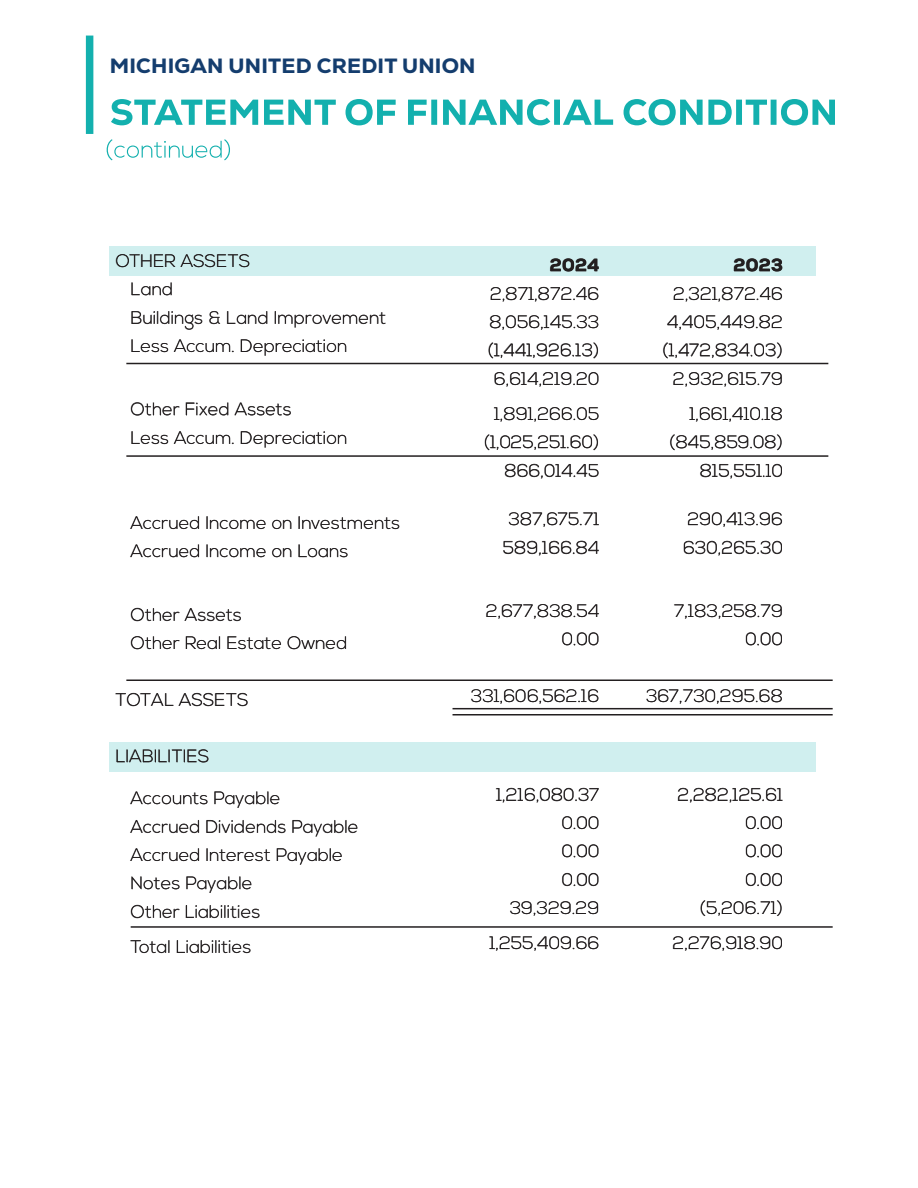
<style>
.page{position:relative;width:918px;height:1188px;background:#fff}
.page>*{position:absolute;margin:0;border:0;box-sizing:border-box;transform-origin:0 0}
.t1{font:800 21px "Nexa";letter-spacing:.01em;color:#143d6e}
.t2{font:300 18px "Nexa";color:#231f20}
.t3{font:800 18px "Nexa";color:#231f20}
</style>
<div class="page">
<div style="left:109px;top:247px;width:706px;height:29px;background:#d0efef"></div>
<div style="left:109px;top:742px;width:706px;height:29px;background:#d0efef"></div>
<div style="left:86px;top:36px;width:7px;height:98px;background:#13b0ae"></div>
<svg style="left:111px;top:99px;width:724px;height:26px"></svg>
<svg style="left:106px;top:139px;width:124px;height:21px"></svg>
<svg style="left:673px;top:936px;width:109px;height:15px"></svg>
<svg style="left:700px;top:900px;width:82px;height:16px"></svg>
<svg style="left:746px;top:872px;width:36px;height:14px"></svg>
<svg style="left:746px;top:844px;width:36px;height:14px"></svg>
<svg style="left:746px;top:816px;width:36px;height:13px"></svg>
<svg style="left:678px;top:788px;width:105px;height:14px"></svg>
<svg style="left:647px;top:689px;width:135px;height:15px"></svg>
<svg style="left:746px;top:632px;width:36px;height:14px"></svg>
<svg style="left:674px;top:604px;width:108px;height:15px"></svg>
<svg style="left:684px;top:540px;width:98px;height:15px"></svg>
<svg style="left:688px;top:512px;width:94px;height:15px"></svg>
<svg style="left:701px;top:463px;width:81px;height:15px"></svg>
<svg style="left:670px;top:434px;width:112px;height:16px"></svg>
<svg style="left:690px;top:407px;width:92px;height:15px"></svg>
<svg style="left:674px;top:372px;width:108px;height:14px"></svg>
<svg style="left:663px;top:342px;width:119px;height:17px"></svg>
<svg style="left:667px;top:315px;width:115px;height:15px"></svg>
<svg style="left:674px;top:287px;width:108px;height:14px"></svg>
<svg style="left:734px;top:259px;width:48px;height:13px"></svg>
<svg style="left:490px;top:936px;width:108px;height:15px"></svg>
<svg style="left:510px;top:901px;width:88px;height:15px"></svg>
<svg style="left:562px;top:872px;width:36px;height:14px"></svg>
<svg style="left:562px;top:844px;width:36px;height:14px"></svg>
<svg style="left:562px;top:816px;width:36px;height:14px"></svg>
<svg style="left:496px;top:787px;width:103px;height:15px"></svg>
<svg style="left:471px;top:689px;width:127px;height:15px"></svg>
<svg style="left:562px;top:632px;width:36px;height:14px"></svg>
<svg style="left:487px;top:604px;width:112px;height:15px"></svg>
<svg style="left:503px;top:541px;width:96px;height:14px"></svg>
<svg style="left:509px;top:512px;width:90px;height:15px"></svg>
<svg style="left:505px;top:463px;width:93px;height:15px"></svg>
<svg style="left:485px;top:434px;width:113px;height:16px"></svg>
<svg style="left:494px;top:407px;width:104px;height:15px"></svg>
<svg style="left:495px;top:372px;width:103px;height:15px"></svg>
<svg style="left:488px;top:343px;width:110px;height:16px"></svg>
<svg style="left:490px;top:315px;width:108px;height:15px"></svg>
<svg style="left:491px;top:287px;width:107px;height:14px"></svg>
<svg style="left:550px;top:259px;width:49px;height:13px"></svg>
<svg style="left:131px;top:940px;width:120px;height:13px"></svg>
<svg style="left:131px;top:905px;width:129px;height:13px"></svg>
<svg style="left:132px;top:877px;width:120px;height:16px"></svg>
<svg style="left:130px;top:848px;width:212px;height:17px"></svg>
<svg style="left:130px;top:820px;width:228px;height:16px"></svg>
<svg style="left:130px;top:792px;width:150px;height:16px"></svg>
<svg style="left:117px;top:750px;width:91px;height:13px"></svg>
<svg style="left:116px;top:693px;width:131px;height:13px"></svg>
<svg style="left:131px;top:636px;width:215px;height:13px"></svg>
<svg style="left:131px;top:608px;width:110px;height:13px"></svg>
<svg style="left:130px;top:545px;width:218px;height:12px"></svg>
<svg style="left:130px;top:516px;width:269px;height:13px"></svg>
<svg style="left:132px;top:431px;width:214px;height:16px"></svg>
<svg style="left:131px;top:403px;width:160px;height:13px"></svg>
<svg style="left:132px;top:339px;width:214px;height:17px"></svg>
<svg style="left:132px;top:311px;width:254px;height:18px"></svg>
<svg style="left:132px;top:283px;width:40px;height:12px"></svg>
<svg style="left:116px;top:254px;width:133px;height:13px"></svg>
<hr style="left:126px;top:455px;width:702px;height:2px;background:#231f20">
<hr style="left:126px;top:363px;width:702px;height:1px;background:#231f20">
<hr style="left:126px;top:680px;width:707px;height:1px;background:#231f20">
<hr style="left:453px;top:708px;width:380px;height:1px;background:#231f20">
<hr style="left:453px;top:714px;width:380px;height:2px;background:#231f20">
<hr style="left:131px;top:926px;width:702px;height:2px;background:#231f20">
<p class="t1" style="left:110px;top:52px;width:367px">MICHIGAN UNITED CREDIT UNION</p>
<p class="t2" style="left:116px;top:250px;width:136px">OTHER ASSETS</p>
<p class="t2" style="left:130px;top:279px;width:44px">Land</p>
<p class="t2" style="left:130px;top:307px;width:257px">Buildings &amp; Land Improvement</p>
<p class="t2" style="left:130px;top:335px;width:218px">Less Accum. Depreciation</p>
<p class="t2" style="left:130px;top:399px;width:163px">Other Fixed Assets</p>
<p class="t2" style="left:130px;top:427px;width:218px">Less Accum. Depreciation</p>
<p class="t2" style="left:130px;top:512px;width:271px">Accrued Income on Investments</p>
<p class="t2" style="left:130px;top:541px;width:219px">Accrued Income on Loans</p>
<p class="t2" style="left:130px;top:604px;width:113px">Other Assets</p>
<p class="t2" style="left:130px;top:632px;width:218px">Other Real Estate Owned</p>
<p class="t2" style="left:116px;top:689px;width:134px">TOTAL ASSETS</p>
<p class="t2" style="left:116px;top:746px;width:95px">LIABILITIES</p>
<p class="t2" style="left:130px;top:788px;width:152px">Accounts Payable</p>
<p class="t2" style="left:130px;top:816px;width:230px">Accrued Dividends Payable</p>
<p class="t2" style="left:130px;top:844px;width:214px">Accrued Interest Payable</p>
<p class="t2" style="left:130px;top:873px;width:124px">Notes Payable</p>
<p class="t2" style="left:130px;top:901px;width:131px">Other Liabilities</p>
<p class="t2" style="left:130px;top:936px;width:122px">Total Liabilities</p>
<p class="t3" style="left:550px;top:254px;width:51px">2024</p>
<p class="t2" style="left:490px;top:283px;width:111px">2,871,872.46</p>
<p class="t2" style="left:490px;top:312px;width:111px">8,056,145.33</p>
<p class="t2" style="left:487px;top:340px;width:114px">(1,441,926.13)</p>
<p class="t2" style="left:494px;top:368px;width:107px">6,614,219.20</p>
<p class="t2" style="left:494px;top:403px;width:107px">1,891,266.05</p>
<p class="t2" style="left:483px;top:432px;width:118px">(1,025,251.60)</p>
<p class="t2" style="left:505px;top:460px;width:97px">866,014.45</p>
<p class="t2" style="left:509px;top:509px;width:92px">387,675.71</p>
<p class="t2" style="left:503px;top:537px;width:98px">589,166.84</p>
<p class="t2" style="left:486px;top:600px;width:115px">2,677,838.54</p>
<p class="t2" style="left:562px;top:629px;width:39px">0.00</p>
<p class="t2" style="left:471px;top:686px;width:130px">331,606,562.16</p>
<p class="t2" style="left:496px;top:784px;width:105px">1,216,080.37</p>
<p class="t2" style="left:562px;top:812px;width:39px">0.00</p>
<p class="t2" style="left:562px;top:841px;width:39px">0.00</p>
<p class="t2" style="left:562px;top:869px;width:39px">0.00</p>
<p class="t2" style="left:510px;top:897px;width:91px">39,329.29</p>
<p class="t2" style="left:490px;top:933px;width:111px">1,255,409.66</p>
<p class="t3" style="left:733px;top:254px;width:51px">2023</p>
<p class="t2" style="left:673px;top:283px;width:111px">2,321,872.46</p>
<p class="t2" style="left:667px;top:312px;width:117px">4,405,449.82</p>
<p class="t2" style="left:662px;top:340px;width:123px">(1,472,834.03)</p>
<p class="t2" style="left:673px;top:368px;width:112px">2,932,615.79</p>
<p class="t2" style="left:690px;top:403px;width:95px">1,661,410.18</p>
<p class="t2" style="left:669px;top:432px;width:116px">(845,859.08)</p>
<p class="t2" style="left:700px;top:460px;width:85px">815,551.10</p>
<p class="t2" style="left:687px;top:509px;width:97px">290,413.96</p>
<p class="t2" style="left:683px;top:537px;width:102px">630,265.30</p>
<p class="t2" style="left:674px;top:600px;width:111px">7,183,258.79</p>
<p class="t2" style="left:745px;top:629px;width:39px">0.00</p>
<p class="t2" style="left:646px;top:686px;width:139px">367,730,295.68</p>
<p class="t2" style="left:678px;top:784px;width:107px">2,282,125.61</p>
<p class="t2" style="left:745px;top:812px;width:39px">0.00</p>
<p class="t2" style="left:745px;top:841px;width:39px">0.00</p>
<p class="t2" style="left:745px;top:869px;width:39px">0.00</p>
<p class="t2" style="left:699px;top:897px;width:85px">(5,206.71)</p>
<p class="t2" style="left:673px;top:933px;width:112px">2,276,918.90</p>
</div>
